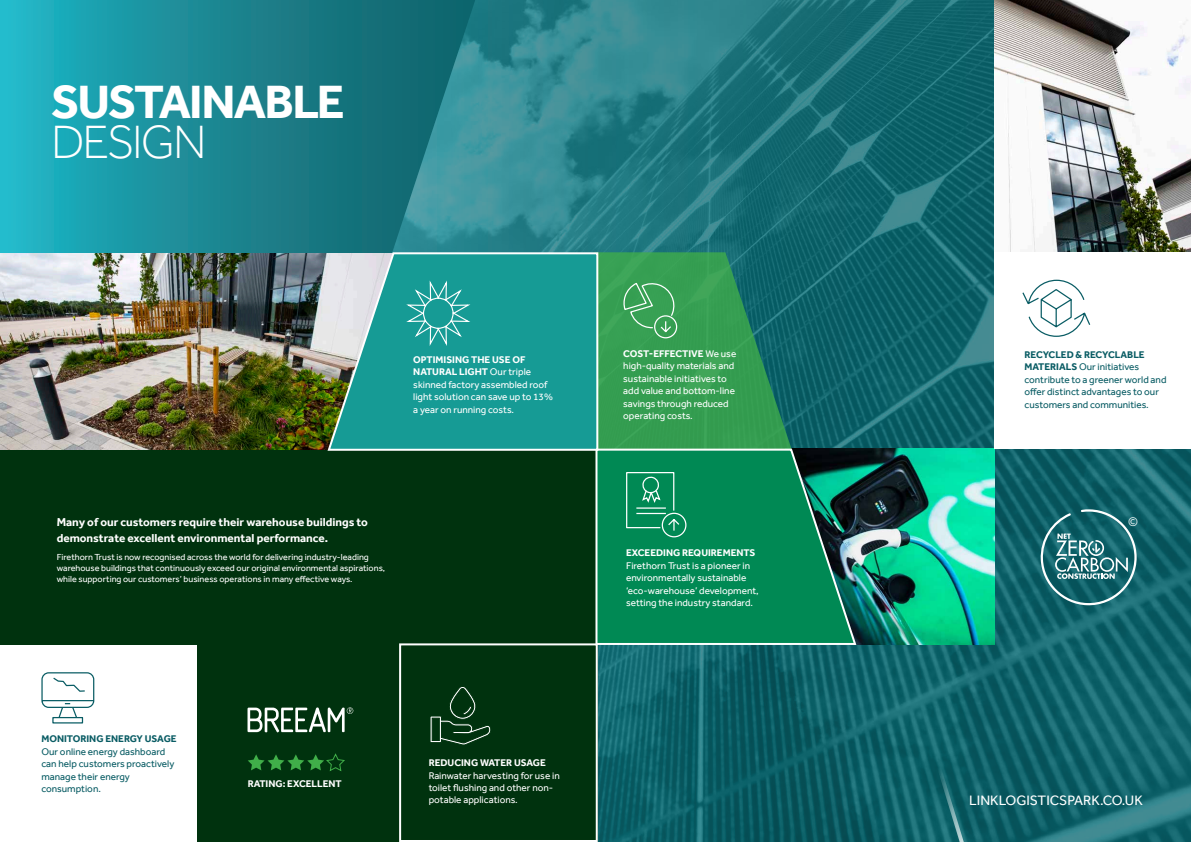
<style>
.page{position:relative;width:1191px;height:842px;background:#fff}
.page>*{position:absolute;margin:0;border:0;box-sizing:border-box;transform-origin:0 0}
.t1{font:700 48px/40px "Effra";letter-spacing:-.04em;color:#fff}
.t2{font:14px "Effra";color:#fff}
.t3{font:12px "Brother 1816 Book";color:#fff}
.t4{font:700 11.8px/16.2px "Effra";color:#fff}
.t5{font:10px/12.4px "Effra";color:#fff}
.t6{font:10px/12.4px "Effra";color:#095c64}
.t7{font:700 10px "Effra";color:#fff}
.t8{font:9px/11px "Effra";color:#fff}
.s1{font-weight:300}
.s2{font-weight:700}
</style>
<div class="page">
<svg style="left:0;top:0;width:198px;height:448px;background:#1ea2b0"></svg>
<svg style="left:198px;top:0;width:111px;height:253px;background:#1c808b"></svg>
<img style="left:309px;top:0;width:882px;height:842px">
<div style="left:0;top:448px;width:597px;height:394px;background:#00320e"></div>
<img style="left:1px;top:253px;width:325px;height:196px">
<div style="left:399px;top:643px;width:199px;height:199px;border:2px solid #fff"></div>
<div style="left:0;top:646px;width:196px;height:196px;background:#fff"></div>
<img style="left:857px;top:449px;width:137px;height:196px">
<img style="left:994px;top:0;width:197px;height:252px">
<div style="left:994px;top:252px;width:197px;height:197px;background:#fff"></div>
<svg style="left:1038px;top:509px;width:99px;height:96px;background:#357a80"></svg>
<img style="left:247px;top:707px;width:107px;height:26px">
<svg style="left:248px;top:753px;width:97px;height:18px"></svg>
<svg style="left:41px;top:672px;width:54px;height:52px"></svg>
<svg style="left:1022px;top:279px;width:69px;height:58px"></svg>
<svg style="left:430px;top:687px;width:61px;height:58px"></svg>
<svg style="left:599px;top:252px;width:193px;height:195px;background:#309558"></svg>
<svg style="left:594px;top:447px;width:263px;height:199px;background:#0b8458"></svg>
<svg style="left:625px;top:471px;width:62px;height:67px;background:#1d9667"></svg>
<hr style="left:636px;top:507px;width:30px;height:2px;background:#fff">
<hr style="left:636px;top:513px;width:30px;height:1px;background:#fff">
<svg style="left:326px;top:251px;width:273px;height:201px;background:#35a39d"></svg>
<svg style="left:407px;top:281px;width:63px;height:64px;background:#36a8a3"></svg>
<svg style="left:936px;top:764px;width:37px;height:78px;background:#17676e"></svg>
<p class="t1" style="left:51px;top:82px;width:295px">SUSTAINABLE<br><span class="s1">DESIGN</span></p>
<p class="t5" style="left:413px;top:353px;width:141px"><span class="s2">OPTIMISING THE USE OF<br>NATURAL LIGHT</span> Our triple skinned factory assembled roof light solution can save up to 13% a year on running costs.</p>
<p class="t4" style="left:57px;top:514px;width:313px">Many of our customers require their warehouse buildings to demonstrate excellent environmental performance.</p>
<p class="t8" style="left:57px;top:552px;width:330px">Firethorn Trust is now recognised across the world for delivering industry-leading warehouse buildings that continuously exceed our original environmental aspirations, while supporting our customers’ business operations in many effective ways.</p>
<p class="t6" style="left:41px;top:733px;width:137px"><span class="s2">MONITORING ENERGY USAGE<br></span>Our online energy dashboard can help customers proactively manage their energy consumption.</p>
<p class="t7" style="left:248px;top:777px;width:96px">RATING: EXCELLENT</p>
<p class="t5" style="left:429px;top:756px;width:133px"><span class="s2">REDUCING WATER USAGE<br></span>Rainwater harvesting for use in toilet flushing and other non&shy;potable applications.</p>
<p class="t5" style="left:623px;top:347px;width:115px"><span class="s2">COST-EFFECTIVE</span> We use high-quality materials and sustainable initiatives to add value and bottom-line savings through reduced operating costs.</p>
<p class="t5" style="left:626px;top:547px;width:134px"><span class="s2">EXCEEDING REQUIREMENTS<br></span>Firethorn Trust is a pioneer in environmentally sustainable ‘eco‑warehouse’ development, setting the industry standard.</p>
<p class="t6" style="left:1024px;top:348px;width:143px"><span class="s2">RECYCLED &amp; RECYCLABLE<br>MATERIALS</span> Our initiatives contribute to a greener world and offer distinct advantages to our customers and communities.</p>
<p class="t3" style="left:1128px;top:513px;width:11px">©</p>
<p class="t2" style="left:969px;top:791px;width:175px">LINKLOGISTICSPARK.CO.UK</p>
</div>
